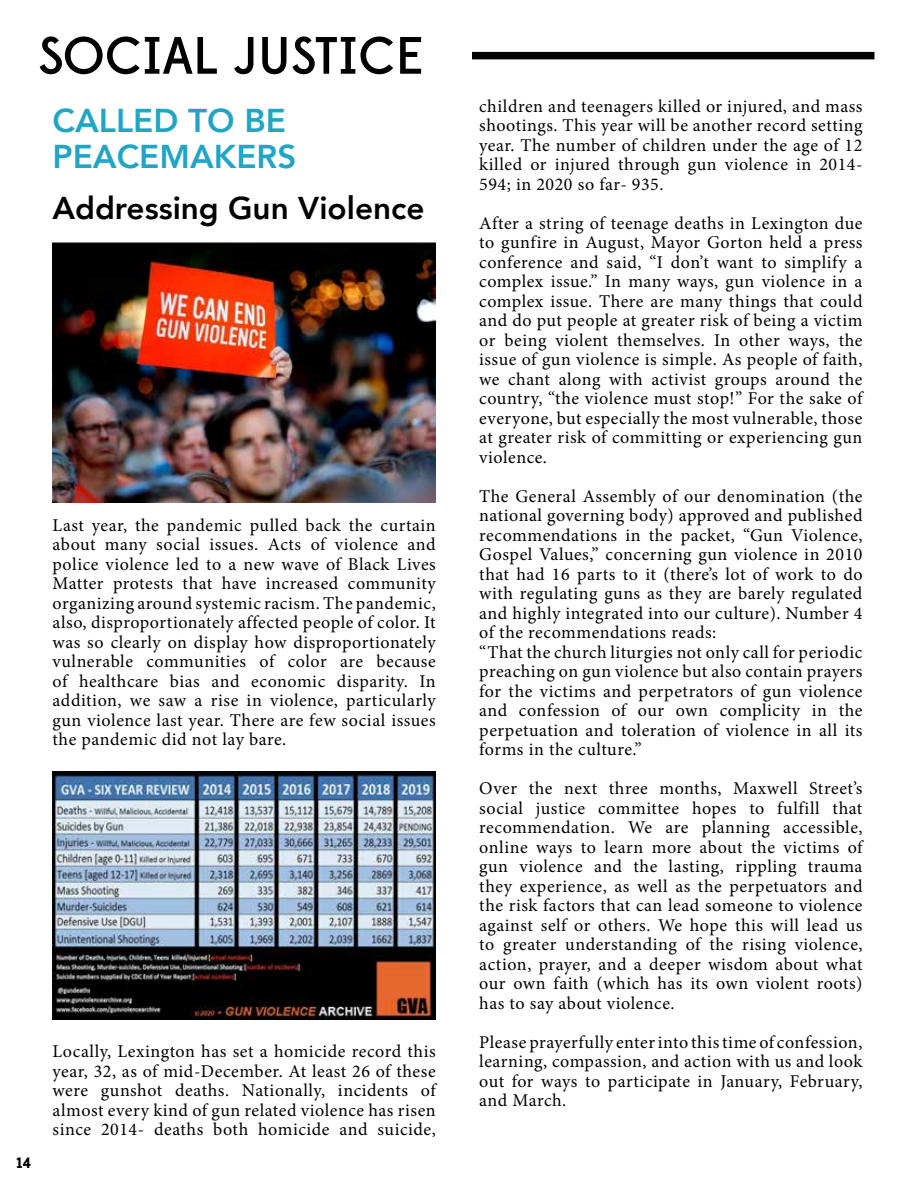
<style>
.page{position:relative;width:918px;height:1188px;background:#fff}
.page>*{position:absolute;margin:0;border:0;box-sizing:border-box;transform-origin:0 0}
.t1{font:500 52.5px "Edmondsans";color:#000}
.t2{font:800 33px/36px "Avenir";color:#21a5c5}
.t3{font:800 31.5px "Avenir";color:#000}
.t4{font:18px/19.5px "Minion Pro";letter-spacing:.03em;color:#000;text-align:justify}
.t5{font:700 15px "Edmondsans";color:#000}
</style>
<div class="page">
<div style="left:472px;top:52px;width:402px;height:7px;background:#000"></div>
<img style="left:52px;top:242px;width:384px;height:260px">
<img style="left:52px;top:772px;width:384px;height:247px">
<h1 class="t1" style="left:38px;top:25px;width:388px">SOCIAL JUSTICE</h1>
<h2 class="t2" style="left:53px;top:103px;width:245px">CALLED TO BE<br>PEACE MAKERS</h2>
<h3 class="t3" style="left:53px;top:184px;width:373px">ADDRESSING GUN VIOLENCE</h3>
<p class="t4" style="left:53px;top:516px;width:385px">Last year, the pandemic pulled back the curtain about many social issues. Acts of violence and police violence led to a new wave of Black Lives Matter protests that have increased community organizing around systemic racism. The pandemic, also, disproportionately affected people of color. It was so clearly on display how disproportionately vulnerable communities of color are because of healthcare bias and economic disparity. In addition, we saw a rise in violence, particularly gun violence last year. There are few social issues the pandemic did not lay bare.</p>
<p class="t5" style="left:16px;top:1153px;width:16px">14</p>
<p class="t4" style="left:53px;top:1042px;width:385px">Locally, Lexington has set a homicide record this year, 32, as of mid-December. At least 26 of these were gunshot deaths. Nationally, incidents of almost every kind of gun related violence has risen since 2014- deaths both homicide and suicide,</p>
<p class="t4" style="left:479px;top:97px;width:385px">children and teenagers killed or injured, and mass shootings. This year will be another record setting year. The number of children under the age of 12 killed or injured through gun violence in 2014- 594; in 2020 so far- 935.</p>
<p class="t4" style="left:479px;top:214px;width:385px">After a string of teenage deaths in Lexington due to gunfire in August, Mayor Gorton held a press conference and said, “I don’t want to simplify a complex issue.” In many ways, gun violence in a complex issue. There are many things that could and do put people at greater risk of being a victim or being violent themselves. In other ways, the issue of gun violence is simple. As people of faith, we chant along with activist groups around the country, “the violence must stop!” For the sake of everyone, but especially the most vulnerable, those at greater risk of committing or experiencing gun violence.</p>
<p class="t4" style="left:479px;top:487px;width:385px;text-align:left">The General Assembly of our denomination (the national governing body) approved and published recommendations in the packet, “Gun Violence, Gospel Values,” concerning gun violence in 2010 that had 16 parts to it (there’s lot of work to do with regulating guns as they are barely regulated and highly integrated into our culture). Number 4 of the recommendations reads:<br>“That the church liturgies not only call for periodic preaching on gun violence but also contain prayers for the victims and perpetrators of gun violence and confession of our own complicity in the perpetuation and toleration of violence in all its forms in the culture.”</p>
<p class="t4" style="left:479px;top:779px;width:385px">Over the next three months, Maxwell Street’s social justice committee hopes to fulfill that recommendation. We are planning accessible, online ways to learn more about the victims of gun violence and the lasting, rippling trauma they experience, as well as the perpetuators and the risk factors that can lead someone to violence against self or others. We hope this will lead us to greater understanding of the rising violence, action, prayer, and a deeper wisdom about what our own faith (which has its own violent roots) has to say about violence.</p>
<p class="t4" style="left:479px;top:1032px;width:385px">Please prayerfully enter into this time of confession, learning, compassion, and action with us and look out for ways to participate in January, February, and March.</p>
</div>
